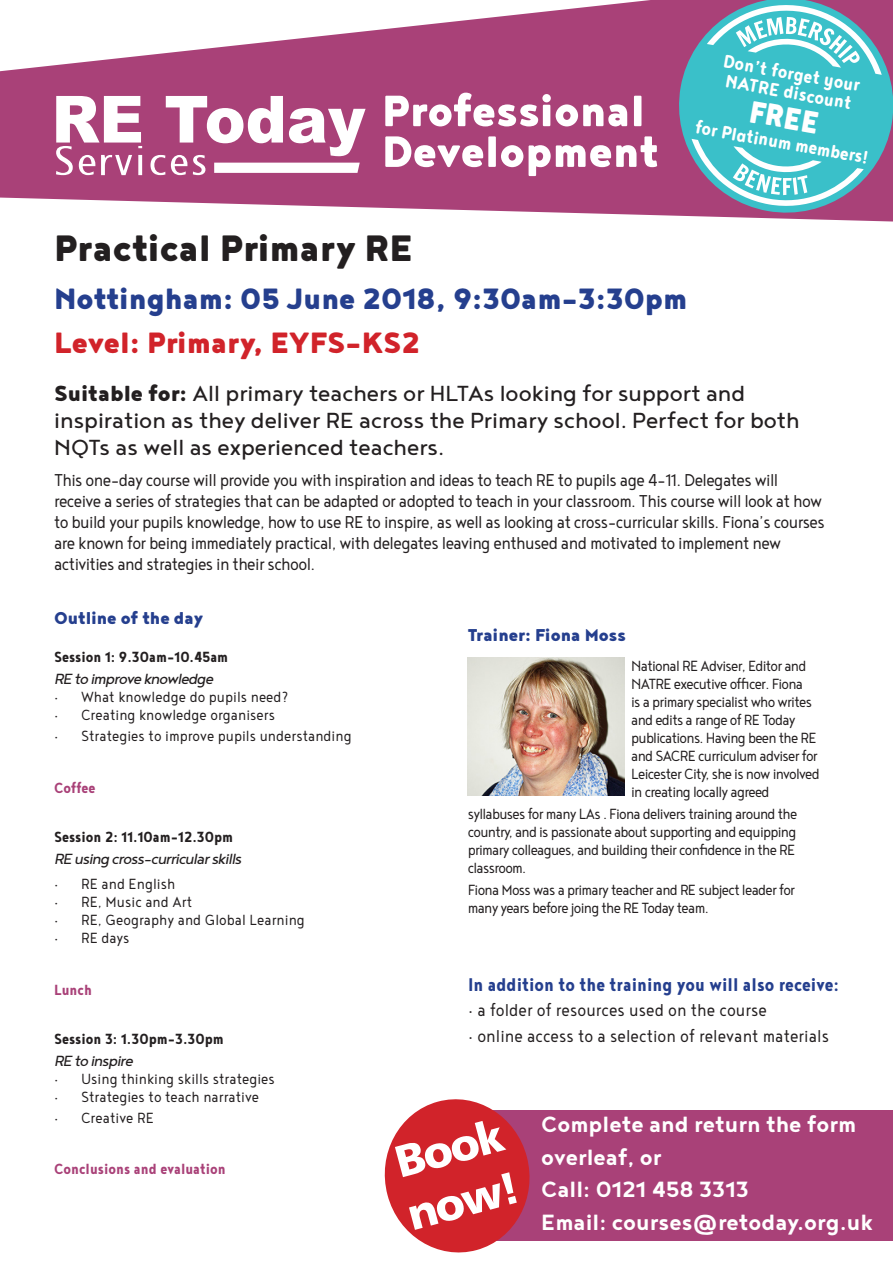
<style>
.page{position:relative;width:893px;height:1263px;background:#fff}
.page>*{position:absolute;margin:0;border:0;box-sizing:border-box;transform-origin:0 0}
.t1{font:900 53.7px "Noyh";color:#fff}
.t2{font:900 45px "Noyh";color:#231f20}
.t3{font:45px "Humanist 777 BT Black B";color:#fff}
.t4{font:900 38.1px "Noyh Slim";color:#fff}
.t5{font:900 36px "Noyh";color:#253f8e}
.t6{font:900 36px "Noyh";color:#d1232a}
.t7{font:700 27px/32.4px "Noyh";color:#fff}
.t8{font:26.7px/27px "Noyh";color:#231f20}
.t9{font:22.65px/19px "Noyh Slim R Bold";color:#fff}
.t10{font:700 22.5px "Noyh Slim";color:#253f8e}
.t11{font:300 21px/21px "Noyh Slim";letter-spacing:-.03em;color:#231f20}
.t12{font:300 21px "Noyh Slim";color:#231f20}
.t13{font:900 21px "Noyh";color:#253f8e}
.t14{font:300 18px/18px "Noyh Slim";letter-spacing:-.04em;color:#231f20}
.t15{font:300 18px "Noyh Slim";color:#231f20}
.t16{font:700 18px "Noyh Slim";color:#231f20}
.t17{font:italic 18px "Noyh";letter-spacing:-.04em;color:#231f20}
.t18{font:700 18px "Noyh Slim";color:#a94178}
.s1{font-weight:900}
</style>
<div class="page">
<div style="left:429px;top:1110px;width:464px;height:131px;background:#a94178"></div>
<svg style="left:0;top:0;width:893px;height:222px;fill:#a94178"></svg>
<svg style="left:56px;top:96px;width:310px;height:79px"></svg>
<svg style="left:670px;top:0;width:223px;height:221px;background:#6594ad"></svg>
<svg style="left:707px;top:0;width:175px;height:75px"></svg>
<svg style="left:691px;top:139px;width:173px;height:72px"></svg>
<svg style="left:384px;top:1099px;width:146px;height:154px"></svg>
<img style="left:468px;top:657px;width:157px;height:138px">
<p class="t1" style="left:382px;top:78px;width:265px">Professional</p>
<p class="t1" style="left:382px;top:119px;width:278px">Development</p>
<p class="t9" style="left:725px;top:51px;width:140px;rotate:10deg">Don’t forget your<br>NATRE discount</p>
<p class="t4" style="left:754px;top:88px;width:71px;rotate:10deg">FREE</p>
<p class="t9" style="left:697px;top:117px;width:177px;rotate:10deg">for Platinum members!</p>
<p class="t2" style="left:54px;top:221px;width:360px">Practical Primary RE</p>
<p class="t5" style="left:54px;top:276px;width:635px">Nottingham: 05 June 2018, 9:30am-3:30pm</p>
<p class="t6" style="left:54px;top:321px;width:368px">Level: Primary, EYFS-KS2</p>
<p class="t8" style="left:54px;top:379px;width:693px"><span class="s1">Suitable for:</span> All primary teachers or HLTAs looking for support and</p>
<p class="t8" style="left:54px;top:406px;width:747px">inspiration as they deliver RE across the Primary school. Perfect for both<br>NQTs as well as experienced teachers.</p>
<p class="t11" style="left:54px;top:469px;width:726px">This one-day course will provide you with inspiration and ideas to teach RE to pupils age 4–11. Delegates will</p>
<p class="t11" style="left:54px;top:490px;width:772px">receive a series of strategies that can be adapted or adopted to teach in your classroom. This course will look at how to build your pupils knowledge, how to use RE to inspire, as well as looking at cross-curricular skills. Fiona’s courses are known for being immediately practical, with delegates leaving enthused and motivated to implement new</p>
<p class="t11" style="left:54px;top:553px;width:263px">activities and strategies in their school.</p>
<p class="t13" style="left:54px;top:605px;width:150px">Outline of the day</p>
<p class="t16" style="left:54px;top:646px;width:176px">Session 1: 9.30am–10.45am</p>
<p class="t17" style="left:54px;top:668px;width:161px">RE to improve knowledge</p>
<p class="t15" style="left:54px;top:687px;width:236px">• What knowledge do pupils need?</p>
<p class="t15" style="left:54px;top:705px;width:223px">• Creating knowledge organisers</p>
<p class="t15" style="left:54px;top:726px;width:299px">• Strategies to improve pupils understanding</p>
<p class="t13" style="left:468px;top:622px;width:160px">Trainer: Fiona Moss</p>
<p class="t14" style="left:631px;top:656px;width:190px">National RE Adviser, Editor and<br>NATRE executive officer. Fiona<br>is a primary specialist who writes and edits a range of RE Today publications. Having been the RE and SACRE curriculum adviser for<br>Leicester City, she is now involved in creating locally agreed</p>
<p class="t14" style="left:468px;top:804px;width:331px;text-align:justify">syllabuses for many LAs . Fiona delivers training around the country, and is passionate about supporting and equipping primary colleagues, and building their confidence in the RE classroom.</p>
<p class="t14" style="left:468px;top:880px;width:329px">Fiona Moss was a primary teacher and RE subject leader for many years before joing the RE Today team.</p>
<p class="t18" style="left:54px;top:777px;width:43px">Coffee</p>
<p class="t16" style="left:54px;top:827px;width:181px">Session 2: 11.10am–12.30pm</p>
<p class="t17" style="left:54px;top:849px;width:189px">RE using cross-curricular skills</p>
<p class="t15" style="left:54px;top:874px;width:123px">• RE and English</p>
<p class="t15" style="left:54px;top:892px;width:140px">• RE, Music and Art</p>
<p class="t15" style="left:54px;top:910px;width:252px">• RE, Geography and Global Learning</p>
<p class="t14" style="left:54px;top:928px;width:77px">• RE days</p>
<p class="t18" style="left:54px;top:979px;width:39px">Lunch</p>
<p class="t16" style="left:54px;top:1028px;width:171px">Session 3: 1.30pm–3.30pm</p>
<p class="t17" style="left:54px;top:1050px;width:80px">RE to inspire</p>
<p class="t15" style="left:54px;top:1069px;width:222px">• Using thinking skills strategies</p>
<p class="t15" style="left:54px;top:1087px;width:207px">• Strategies to teach narrative</p>
<p class="t15" style="left:54px;top:1108px;width:101px">• Creative RE</p>
<p class="t18" style="left:54px;top:1158px;width:173px">Conclusions and evaluation</p>
<p class="t10" style="left:468px;top:972px;width:373px">In addition to the training you will also receive:</p>
<p class="t12" style="left:468px;top:999px;width:300px">• a folder of resources used on the course</p>
<p class="t12" style="left:468px;top:1024px;width:362px">• online access to a selection of relevant materials</p>
<p class="t3" style="left:388px;top:1135px;width:112px;rotate:-15deg">Book</p>
<p class="t3" style="left:400px;top:1187px;width:116px;rotate:-15deg">now!</p>
<p class="t7" style="left:541px;top:1108px;width:316px">Complete and return the form overleaf, or</p>
<p class="t7" style="left:541px;top:1172px;width:209px">Call: 0121 458 3313</p>
<p class="t7" style="left:541px;top:1205px;width:333px">Email: courses@retoday.org.uk</p>
</div>
